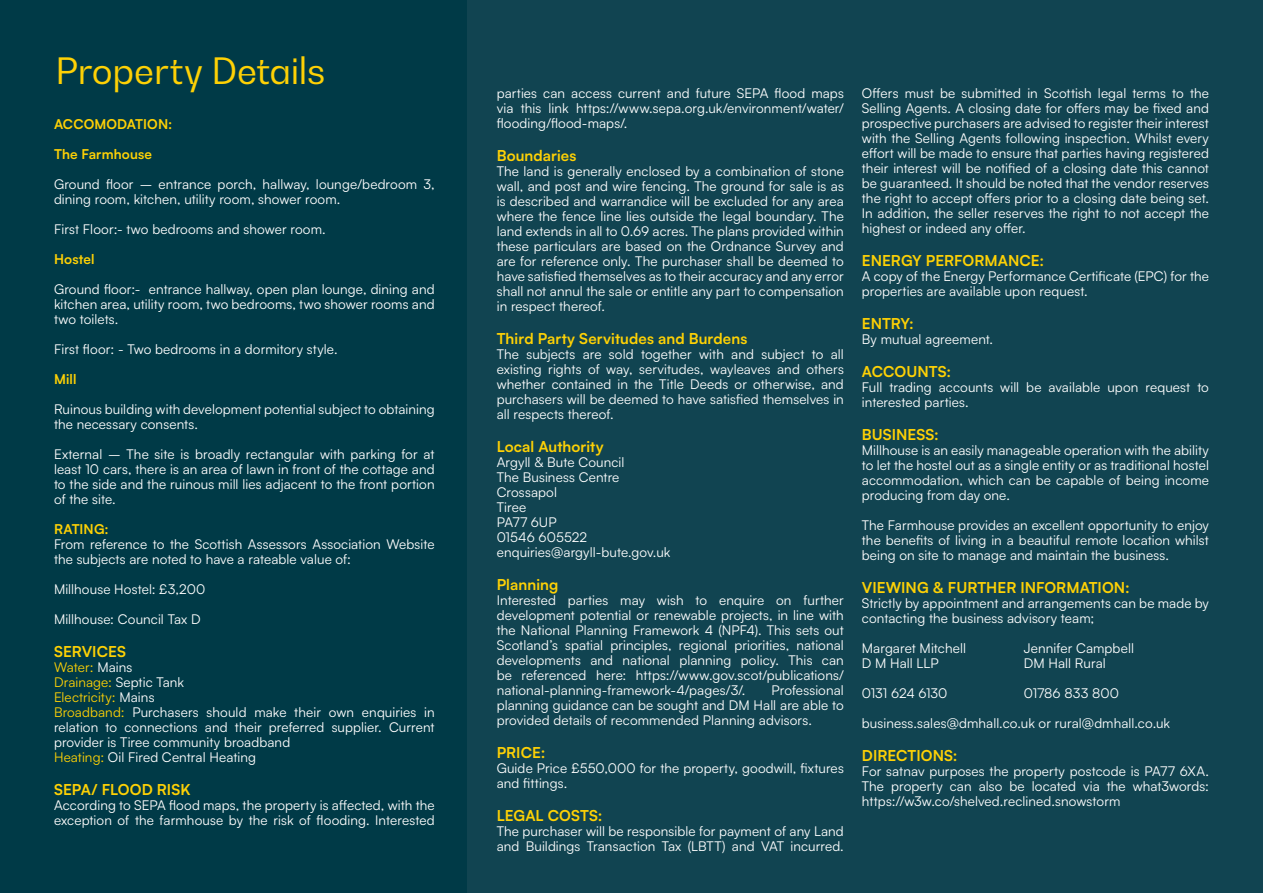
<style>
.page{position:relative;width:1263px;height:893px;background:#fff}
.page>*{position:absolute;margin:0;border:0;box-sizing:border-box;transform-origin:0 0}
.t1{font:36px "Bw Gradual DEMO";letter-spacing:-.01em;color:#fed105}
.Headings{font:700 15px "Satoshi";letter-spacing:.005em;color:#fed105}
.Text{font:13.5px/15px "Satoshi";letter-spacing:.01em;color:#fff;text-align:justify}
.Headings-2{font:700 13.5px "Satoshi";letter-spacing:.01em;color:#fed105}
.Text-2{font:13.5px "Satoshi";letter-spacing:.005em;color:#fed105}
.Text-3{font:13.5px "Satoshi";letter-spacing:-.01em;color:#fff}
.s1{color:#fff}
.s2{color:#fed105}
</style>
<div class="page">
<div style="left:466px;top:0;width:797px;height:893px;background:#114451"></div>
<div style="left:0;top:0;width:466px;height:893px;background:#003a47"></div>
<p class="t1" style="left:55px;top:47px;width:272px">Property Details</p>
<p class="Headings-2" style="left:54px;top:114px;width:120px">ACCOMODATION:</p>
<p class="Headings-2" style="left:54px;top:144px;width:100px">The Farmhouse</p>
<p class="Text" style="left:54px;top:176px;width:382px">Ground floor – entrance porch, hallway, lounge/bedroom 3, dining room, kitchen, utility room, shower room.</p>
<p class="Text" style="left:54px;top:221px;width:273px">First Floor:- two bedrooms and shower room.</p>
<p class="Headings-2" style="left:54px;top:249px;width:42px">Hostel</p>
<p class="Text" style="left:54px;top:281px;width:382px">Ground floor:- entrance hallway, open plan lounge, dining and kitchen area, utility room, two bedrooms, two shower rooms and two toilets.</p>
<p class="Text" style="left:54px;top:341px;width:285px">First floor: - Two bedrooms in a dormitory style.</p>
<p class="Headings-2" style="left:54px;top:369px;width:24px">Mill</p>
<p class="Text" style="left:54px;top:401px;width:382px">Ruinous building with development potential subject to obtaining the necessary consents.</p>
<p class="Text" style="left:54px;top:446px;width:382px">External – The site is broadly rectangular with parking for at least 10 cars, there is an area of lawn in front of the cottage and to the side and the ruinous mill lies adjacent to the front portion of the site.</p>
<p class="Headings-2" style="left:54px;top:519px;width:56px">RATING:</p>
<p class="Text" style="left:54px;top:536px;width:382px">From reference to the Scottish Assessors Association Website the subjects are noted to have a rateable value of:</p>
<p class="Text" style="left:54px;top:581px;width:153px">Millhouse Hostel: £3,200</p>
<p class="Text" style="left:54px;top:611px;width:148px">Millhouse: Council Tax D</p>
<p class="Headings" style="left:54px;top:640px;width:73px">SERVICES</p>
<p class="Text-2" style="left:54px;top:658px;width:80px">Water: <span class="s1">Mains</span></p>
<p class="Text" style="left:54px;top:674px;width:132px"><span class="s2">Drainage:</span> Septic Tank</p>
<p class="Text-2" style="left:54px;top:688px;width:102px">Electricity: <span class="s1">Mains</span></p>
<p class="Text" style="left:54px;top:704px;width:382px"><span class="s2">Broadband:</span> Purchasers should make their own enquiries in relation to connections and their preferred supplier. Current provider is Tiree community broadband</p>
<p class="Text" style="left:54px;top:749px;width:203px"><span class="s2">Heating:</span> Oil Fired Central Heating</p>
<p class="Headings" style="left:54px;top:778px;width:138px">SEPA/ FLOOD RISK</p>
<p class="Text" style="left:54px;top:797px;width:382px">According to SEPA flood maps, the property is affected, with the exception of the farmhouse by the risk of flooding. Interested</p>
<p class="Text" style="left:497px;top:85px;width:349px">parties can access current and future SEPA flood maps via this link https://www.sepa.org.uk/environment/water/ flooding/flood-maps/.</p>
<p class="Headings" style="left:497px;top:144px;width:81px">Boundaries</p>
<p class="Text" style="left:497px;top:163px;width:349px">The land is generally enclosed by a combination of stone wall, and post and wire fencing. The ground for sale is as is described and warrandice will be excluded for any area where the fence line lies outside the legal boundary. The land extends in all to 0.69 acres. The plans provided within these particulars are based on the Ordnance Survey and are for reference only. The purchaser shall be deemed to have satisfied themselves as to their accuracy and any error shall not annul the sale or entitle any part to compensation in respect thereof.</p>
<p class="Headings" style="left:497px;top:327px;width:252px">Third Party Servitudes and Burdens</p>
<p class="Text" style="left:497px;top:346px;width:349px">The subjects are sold together with and subject to all existing rights of way, servitudes, wayleaves and others whether contained in the Title Deeds or otherwise, and purchasers will be deemed to have satisfied themselves in all respects thereof.</p>
<p class="Headings" style="left:497px;top:435px;width:108px">Local Authority</p>
<p class="Text" style="left:497px;top:454px;width:129px">Argyll &amp; Bute Council</p>
<p class="Text" style="left:497px;top:469px;width:124px">The Business Centre</p>
<p class="Text" style="left:497px;top:484px;width:62px">Crossapol</p>
<p class="Text" style="left:497px;top:499px;width:31px">Tiree</p>
<p class="Text" style="left:497px;top:514px;width:61px">PA77 6UP</p>
<p class="Text" style="left:497px;top:529px;width:92px">01546 605522</p>
<p class="Text" style="left:497px;top:544px;width:175px">enquiries@argyll-bute.gov.uk</p>
<p class="Headings" style="left:497px;top:573px;width:63px">Planning</p>
<p class="Text" style="left:497px;top:592px;width:349px">Interested parties may wish to enquire on further development potential or renewable projects, in line with the National Planning Framework 4 (NPF4). This sets out Scotland’s spatial principles, regional priorities, national developments and national planning policy. This can be referenced here: https://www.gov.scot/publications/ national-planning-framework-4/pages/3/.</p>
<p class="Text" style="left:497px;top:682px;width:349px;text-indent:275px">Professional planning guidance can be sought and DM Hall are able to provided details of recommended Planning advisors.</p>
<p class="Headings" style="left:497px;top:741px;width:50px">PRICE:</p>
<p class="Text" style="left:497px;top:760px;width:349px">Guide Price £550,000 for the property, goodwill, fixtures and fittings.</p>
<p class="Headings" style="left:497px;top:804px;width:107px">LEGAL COSTS:</p>
<p class="Text" style="left:497px;top:823px;width:349px">The purchaser will be responsible for payment of any Land and Buildings Transaction Tax (LBTT) and VAT incurred.</p>
<p class="Text" style="left:862px;top:85px;width:349px">Offers must be submitted in Scottish legal terms to the Selling Agents. A closing date for offers may be fixed and prospective purchasers are advised to register their interest with the Selling Agents following inspection. Whilst every effort will be made to ensure that parties having registered their interest will be notified of a closing date this cannot be guaranteed. It should be noted that the vendor reserves the right to accept offers prior to a closing date being set.<br>In addition, the seller reserves the right to not accept the highest or indeed any offer.</p>
<p class="Headings" style="left:862px;top:249px;width:184px">ENERGY PERFORMANCE:</p>
<p class="Text" style="left:862px;top:268px;width:349px">A copy of the Energy Performance Certificate (EPC) for the properties are available upon request.</p>
<p class="Headings" style="left:862px;top:312px;width:54px">ENTRY:</p>
<p class="Text" style="left:862px;top:331px;width:133px">By mutual agreement.</p>
<p class="Headings" style="left:862px;top:360px;width:91px">ACCOUNTS:</p>
<p class="Text" style="left:862px;top:379px;width:349px">Full trading accounts will be available upon request to interested parties.</p>
<p class="Headings" style="left:862px;top:423px;width:79px">BUSINESS:</p>
<p class="Text" style="left:862px;top:442px;width:349px">Millhouse is an easily manageable operation with the ability to let the hostel out as a single entity or as traditional hostel accommodation, which can be capable of being income producing from day one.</p>
<p class="Text" style="left:862px;top:517px;width:349px">The Farmhouse provides an excellent opportunity to enjoy the benefits of living in a beautiful remote location whilst being on site to manage and maintain the business.</p>
<p class="Headings" style="left:862px;top:576px;width:269px">VIEWING &amp; FURTHER INFORMATION:</p>
<p class="Text" style="left:862px;top:595px;width:349px">Strictly by appointment and arrangements can be made by contacting the business advisory team;</p>
<p class="Text" style="left:862px;top:640px;width:106px">Margaret Mitchell</p>
<p class="Text" style="left:1024px;top:640px;width:112px">Jennifer Campbell</p>
<p class="Text" style="left:862px;top:655px;width:78px">D M Hall LLP</p>
<p class="Text" style="left:1024px;top:655px;width:83px">DM Hall Rural</p>
<p class="Text-3" style="left:862px;top:684px;width:87px">0131 624 6130</p>
<p class="Text" style="left:1024px;top:685px;width:97px">01786 833 800</p>
<p class="Text" style="left:862px;top:715px;width:310px">business.sales@dmhall.co.uk or rural@dmhall.co.uk</p>
<p class="Headings" style="left:862px;top:744px;width:97px">DIRECTIONS:</p>
<p class="Text" style="left:862px;top:763px;width:349px">For satnav purposes the property postcode is PA77 6XA.<br>The property can also be located via the what3words: https://w3w.co/shelved.reclined.snowstorm</p>
</div>
